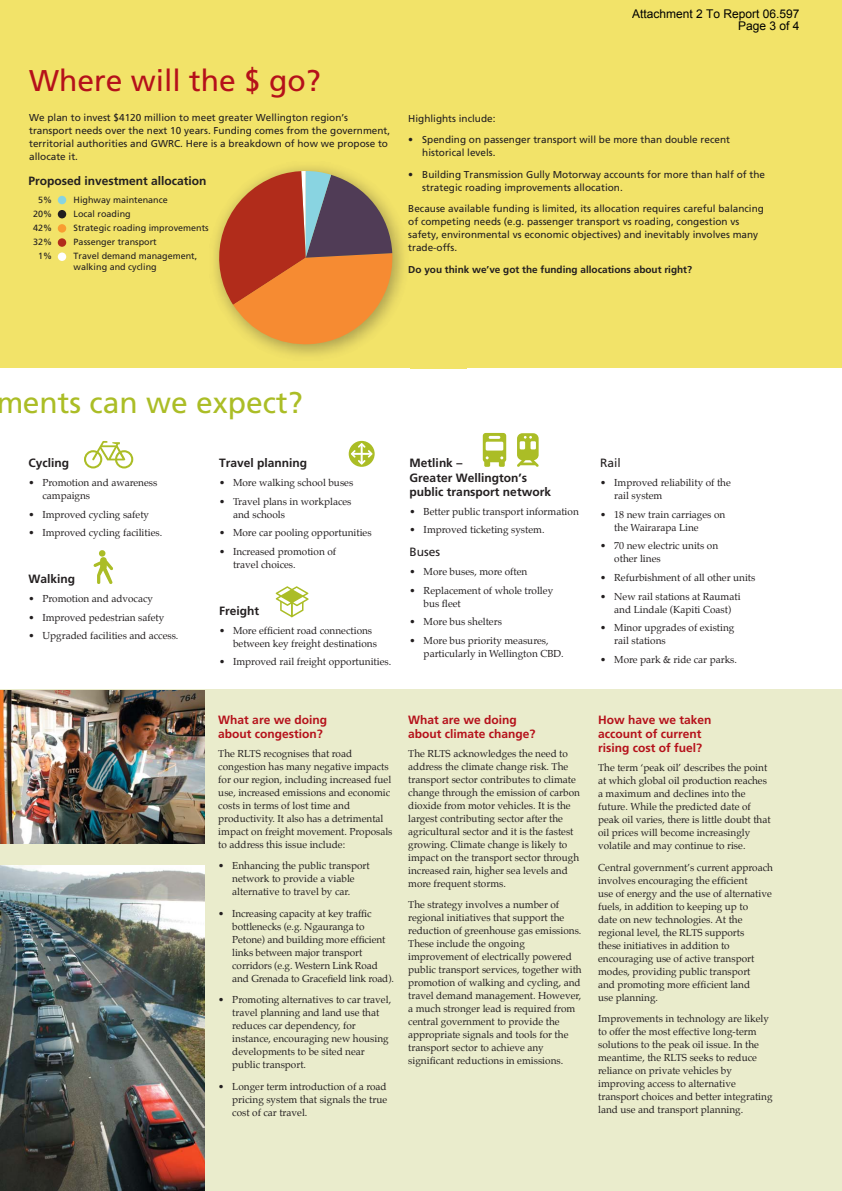
<style>
.page{position:relative;width:842px;height:1191px;background:#f2e369}
.page>*{position:absolute;margin:0;border:0;box-sizing:border-box;transform-origin:0 0}
.t1{font:30px "Frutiger";color:#abbd26}
.t2{font:30px "Frutiger";color:#b5111a}
.t3{font:700 12px/14.4px "Frutiger";color:#231f20}
.t4{font:700 12px/14.4px "Frutiger";color:#b5111a}
.t5{font:12px/12px "Arial";color:#000;text-align:right}
.t6{font:12px "Frutiger";color:#231f20}
.t7{font:10px/13px "Palatino";color:#231f20}
.t8{font:10px/13px "Frutiger";color:#231f20}
.t9{font:700 10px "Frutiger";color:#231f20}
.t10{font:9px/10.8px "Frutiger";color:#231f20}
</style>
<div class="page">
<svg style="left:211px;top:171px;width:184px;height:175px"></svg>
<div style="left:0;top:369px;width:842px;height:323px;background:#fff"></div>
<div style="left:0;top:690px;width:842px;height:501px;background:#eaeccc"></div>
<img style="left:0;top:690px;width:204px;height:153px">
<img style="left:0;top:866px;width:204px;height:325px">
<div style="left:58px;top:196px;width:8px;height:8px;background:#89d4e1;border-radius:50%"></div>
<div style="left:58px;top:210px;width:8px;height:8px;background:#211e1f;border-radius:50%"></div>
<div style="left:58px;top:224px;width:8px;height:9px;background:#f99d31;border-radius:50%"></div>
<div style="left:58px;top:238px;width:8px;height:9px;background:#b12c1b;border-radius:50%"></div>
<div style="left:58px;top:253px;width:8px;height:8px;background:#fff;border-radius:50%"></div>
<svg style="left:483px;top:433px;width:23px;height:34px"></svg>
<svg style="left:517px;top:433px;width:22px;height:34px"></svg>
<svg style="left:349px;top:441px;width:26px;height:26px"></svg>
<svg style="left:351px;top:443px;width:22px;height:22px"></svg>
<svg style="left:93px;top:550px;width:20px;height:34px"></svg>
<svg style="left:276px;top:586px;width:33px;height:31px"></svg>
<svg style="left:84px;top:441px;width:49px;height:28px"></svg>
<h1 class="t2" style="left:29px;top:68px;width:293px">Where will the $ go?</h1>
<p class="t8" style="left:29px;top:112px;width:363px">We plan to invest $4120 million to meet greater Wellington region’s transport needs over the next 10 years. Funding comes from the government, territorial authorities and GWRC. Here is a breakdown of how we propose to allocate it.</p>
<p class="t3" style="left:28px;top:175px;width:180px">Proposed investment allocation</p>
<p class="t10" style="left:38px;top:195px;width:16px">5%</p>
<p class="t10" style="left:74px;top:195px;width:96px">Highway maintenance</p>
<p class="t10" style="left:33px;top:209px;width:21px">20%</p>
<p class="t10" style="left:74px;top:209px;width:59px">Local roading</p>
<p class="t10" style="left:33px;top:223px;width:21px">42%</p>
<p class="t10" style="left:74px;top:223px;width:137px">Strategic roading improvements</p>
<p class="t10" style="left:33px;top:237px;width:21px">32%</p>
<p class="t10" style="left:74px;top:237px;width:85px">Passenger transport</p>
<p class="t10" style="left:38px;top:251px;width:16px">1%</p>
<p class="t10" style="left:74px;top:251px;width:125px">Travel demand management, walking and cycling</p>
<p class="t5" style="left:632px;top:8px;width:169px">Attachment 2 To Report 06.597<br>Page 3 of 4</p>
<p class="t8" style="left:408px;top:112px;width:89px">Highlights include:</p>
<p class="t8" style="left:422px;top:134px;width:309px;text-indent:-14px">• Spending on passenger transport will be more than double recent historical levels.</p>
<p class="t8" style="left:422px;top:168px;width:344px;text-indent:-14px">• Building Transmission Gully Motorway accounts for more than half of the strategic roading improvements allocation.</p>
<p class="t8" style="left:408px;top:203px;width:357px">Because available funding is limited, its allocation requires careful balancing of competing needs (e.g. passenger transport vs roading, congestion vs safety, environmental vs economic objectives) and inevitably involves many trade-offs.</p>
<p class="t9" style="left:408px;top:265px;width:285px">Do you think we’ve got the funding allocations about right?</p>
<h1 class="t1" style="left:-4px;top:390px;width:308px">ments can we expect?</h1>
<p class="t3" style="left:28px;top:457px;width:42px">Cycling</p>
<p class="t7" style="left:42px;top:477px;width:116px;text-indent:-14px">• Promotion and awareness campaigns</p>
<p class="t7" style="left:28px;top:508px;width:122px">• Improved cycling safety</p>
<p class="t7" style="left:28px;top:527px;width:135px">• Improved cycling facilities.</p>
<p class="t3" style="left:28px;top:573px;width:48px">Walking</p>
<p class="t7" style="left:28px;top:593px;width:126px">• Promotion and advocacy</p>
<p class="t7" style="left:28px;top:612px;width:138px">• Improved pedestrian safety</p>
<p class="t7" style="left:28px;top:630px;width:152px">• Upgraded facilities and access.</p>
<p class="t3" style="left:219px;top:457px;width:90px">Travel planning</p>
<p class="t7" style="left:219px;top:477px;width:136px">• More walking school buses</p>
<p class="t7" style="left:233px;top:495px;width:120px;text-indent:-14px">• Travel plans in workplaces and schools</p>
<p class="t7" style="left:219px;top:527px;width:154px">• More car pooling opportunities</p>
<p class="t7" style="left:233px;top:546px;width:105px;text-indent:-14px">• Increased promotion of travel choices.</p>
<p class="t3" style="left:219px;top:605px;width:42px">Freight</p>
<p class="t7" style="left:233px;top:625px;width:145px;text-indent:-14px">• More efficient road connections between key freight destinations</p>
<p class="t7" style="left:219px;top:656px;width:174px">• Improved rail freight opportunities.</p>
<p class="t3" style="left:410px;top:457px;width:143px">Metlink –<br>Greater Wellington’s public transport network</p>
<p class="t7" style="left:410px;top:505px;width:171px">• Better public transport information</p>
<p class="t7" style="left:410px;top:524px;width:136px">• Improved ticketing system.</p>
<p class="t6" style="left:410px;top:547px;width:32px">Buses</p>
<p class="t7" style="left:410px;top:566px;width:119px">• More buses, more often</p>
<p class="t7" style="left:424px;top:584px;width:131px;text-indent:-14px">• Replacement of whole trolley bus fleet</p>
<p class="t7" style="left:410px;top:616px;width:94px">• More bus shelters</p>
<p class="t7" style="left:424px;top:635px;width:142px;text-indent:-14px">• More bus priority measures, particularly in Wellington CBD.</p>
<p class="t6" style="left:600px;top:458px;width:22px">Rail</p>
<p class="t7" style="left:614px;top:477px;width:118px;text-indent:-14px">• Improved reliability of the rail system</p>
<p class="t7" style="left:614px;top:508px;width:113px;text-indent:-14px">• 18 new train carriages on the Wairarapa Line</p>
<p class="t7" style="left:614px;top:540px;width:105px;text-indent:-14px">• 70 new electric units on other lines</p>
<p class="t7" style="left:600px;top:572px;width:157px">• Refurbishment of all other units</p>
<p class="t7" style="left:600px;top:590px;width:142px;text-align:center">• New rail stations at Raumati and Lindale (Kapiti Coast)</p>
<p class="t7" style="left:614px;top:622px;width:122px;text-indent:-14px">• Minor upgrades of existing rail stations</p>
<p class="t7" style="left:600px;top:654px;width:138px">• More park &amp; ride car parks.</p>
<p class="t4" style="left:218px;top:713px;width:110px">What are we doing about congestion?</p>
<p class="t7" style="left:218px;top:747px;width:176px">The RLTS recognises that road congestion has many negative impacts for our region, including increased fuel use, increased emissions and economic costs in terms of lost time and productivity. It also has a detrimental impact on freight movement. Proposals to address this issue include:</p>
<p class="t7" style="left:218px;top:860px;width:153px;text-align:center">• Enhancing the public transport network to provide a viable alternative to travel by car.</p>
<p class="t7" style="left:232px;top:907px;width:163px;text-indent:-14px">• Increasing capacity at key traffic bottlenecks (e.g. Ngauranga to Petone) and building more efficient links between major transport corridors (e.g. Western Link Road and Grenada to Gracefield link road).</p>
<p class="t7" style="left:232px;top:994px;width:160px;text-indent:-14px">• Promoting alternatives to car travel, travel planning and land use that reduces car dependency, for instance, encouraging new housing developments to be sited near public transport.</p>
<p class="t7" style="left:232px;top:1080px;width:156px;text-align:justify;text-indent:-14px">• Longer term introduction of a road pricing system that signals the true cost of car travel.</p>
<p class="t4" style="left:408px;top:713px;width:129px">What are we doing about climate change?</p>
<p class="t7" style="left:408px;top:747px;width:173px">The RLTS acknowledges the need to address the climate change risk. The transport sector contributes to climate change through the emission of carbon dioxide from motor vehicles. It is the largest contributing sector after the agricultural sector and it is the fastest growing. Climate change is likely to impact on the transport sector through increased rain, higher sea levels and more frequent storms.</p>
<p class="t7" style="left:408px;top:899px;width:175px">The strategy involves a number of regional initiatives that support the reduction of greenhouse gas emissions.<br>These include the ongoing improvement of electrically powered public transport services, together with promotion of walking and cycling, and travel demand management. However, a much stronger lead is required from central government to provide the appropriate signals and tools for the transport sector to achieve any significant reductions in emissions.</p>
<p class="t4" style="left:598px;top:713px;width:115px">How have we taken account of current rising cost of fuel?</p>
<p class="t7" style="left:598px;top:762px;width:174px">The term ‘peak oil’ describes the point at which global oil production reaches a maximum and declines into the future. While the predicted date of peak oil varies, there is little doubt that oil prices will become increasingly volatile and may continue to rise.</p>
<p class="t7" style="left:598px;top:861px;width:176px">Central government’s current approach involves encouraging the efficient<br>use of energy and the use of alternative fuels, in addition to keeping up to<br>date on new technologies. At the regional level, the RLTS supports<br>these initiatives in addition to encouraging use of active transport modes, providing public transport<br>and promoting more efficient land<br>use planning.</p>
<p class="t7" style="left:598px;top:1013px;width:176px">Improvements in technology are likely to offer the most effective long-term solutions to the peak oil issue. In the meantime, the RLTS seeks to reduce reliance on private vehicles by improving access to alternative transport choices and better integrating land use and transport planning.</p>
</div>
